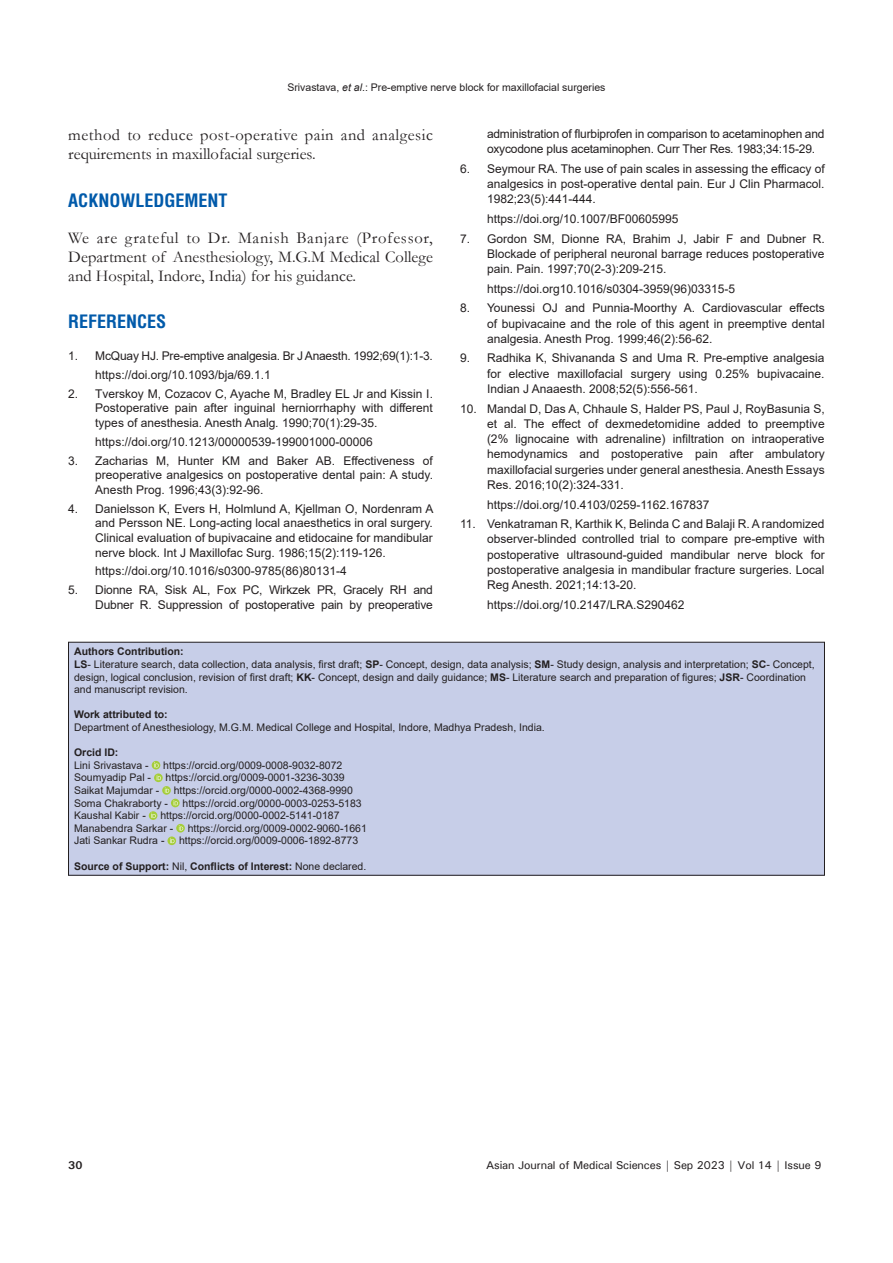
<style>
.page{position:relative;width:893px;height:1263px;background:#fff}
.page>*{position:absolute;margin:0;border:0;box-sizing:border-box;transform-origin:0 0}
.t1{font:700 condensed 18px "Helvetica";color:#015aaa}
.TX{font:16.5px/18.9px "Garamond";color:#231f20}
.REF{font:12px/15.3px "Arial";color:#231f20;text-align:justify}
.t2{font:500 11.25px "Univers";letter-spacing:-.01em;color:#231f20}
.t3{font:700 11.25px "Univers";color:#231f20}
.SRC{font:10.5px/12.6px "Arial";color:#231f20}
.SRC-2{font:700 10.5px "Arial";color:#231f20}
.s1{font-style:italic}
.s2{font-weight:700}
.s3{font-weight:400}
</style>
<div class="page">
<div style="left:68px;top:642px;width:756px;height:233px;background:#c7cee8"></div>
<svg style="left:152px;top:761px;width:8px;height:8px"></svg>
<svg style="left:154px;top:762px;width:5px;height:5px"></svg>
<svg style="left:154px;top:773px;width:9px;height:9px"></svg>
<svg style="left:157px;top:775px;width:4px;height:5px"></svg>
<svg style="left:162px;top:786px;width:9px;height:9px"></svg>
<svg style="left:165px;top:787px;width:4px;height:6px"></svg>
<svg style="left:171px;top:799px;width:9px;height:8px"></svg>
<svg style="left:174px;top:800px;width:4px;height:5px"></svg>
<svg style="left:149px;top:811px;width:8px;height:9px"></svg>
<svg style="left:151px;top:813px;width:5px;height:5px"></svg>
<svg style="left:176px;top:824px;width:9px;height:8px"></svg>
<svg style="left:179px;top:825px;width:4px;height:5px"></svg>
<svg style="left:167px;top:836px;width:9px;height:9px"></svg>
<svg style="left:170px;top:838px;width:4px;height:5px"></svg>
<div style="left:68px;top:642px;width:757px;height:233px;border:1px solid #231f20"></div>
<p class="SRC" style="left:287px;top:81px;width:320px">Srivastava, <span class="s1">et al</span>.: Pre-emptive nerve block for maxillofacial surgeries</p>
<p class="TX" style="left:68px;top:125px;width:366px">method to reduce post-operative pain and analgesic requirements in maxillofacial surgeries.</p>
<h1 class="t1" style="left:68px;top:188px;width:161px">ACKNOWLEDGEMENT</h1>
<p class="TX" style="left:68px;top:228px;width:366px;text-align:justify">We are grateful to Dr. Manish Banjare (Professor, Department of Anesthesiology, M.G.M Medical College and Hospital, Indore, India) for his guidance.</p>
<h1 class="t1" style="left:68px;top:310px;width:100px">REFERENCES</h1>
<p class="REF" style="left:68px;top:348px;width:366px">1. McQuay HJ. Pre-emptive analgesia. Br J Anaesth. 1992;69(1):1-3.</p>
<p class="REF" style="left:95px;top:367px;width:177px">https://doi.org/10.1093/bja/69.1.1</p>
<p class="REF" style="left:95px;top:386px;width:339px;line-height:14.5px;text-indent:-27px">2. Tverskoy M, Cozacov C, Ayache M, Bradley EL Jr and Kissin I.<br>Postoperative pain after inguinal herniorrhaphy with different types of anesthesia. Anesth Analg<span class="s1">.</span> 1990;70(1):29-35.</p>
<p class="REF" style="left:95px;top:434px;width:279px">https://doi.org/10.1213/00000539-199001000-00006</p>
<p class="REF" style="left:95px;top:453px;width:339px;line-height:14.5px;text-indent:-27px">3. Zacharias M, Hunter KM and Baker AB. Effectiveness of preoperative analgesics on postoperative dental pain: A study.<br>Anesth Prog. 1996;43(3):92-96.</p>
<p class="REF" style="left:95px;top:501px;width:340px;line-height:14.5px;text-indent:-27px">4. Danielsson K, Evers H, Holmlund A, Kjellman O, Nordenram A and Persson NE. Long-acting local anaesthetics in oral surgery.<br>Clinical evaluation of bupivacaine and etidocaine for mandibular nerve block. Int J Maxillofac Surg. 1986;15(2):119-126.</p>
<p class="REF" style="left:95px;top:563px;width:253px">https://doi.org/10.1016/s0300-9785(86)80131-4</p>
<p class="REF" style="left:68px;top:583px;width:366px;line-height:14.5px;text-align:right">5. Dionne RA, Sisk AL, Fox PC, Wirkzek PR, Gracely RH and<br>Dubner R. Suppression of postoperative pain by preoperative</p>
<p class="REF" style="left:487px;top:126px;width:339px">administration of flurbiprofen in comparison to acetaminophen and oxycodone plus acetaminophen. Curr Ther Res<span class="s1">.</span> 1983;34:15-29.</p>
<p class="REF" style="left:487px;top:161px;width:339px;text-indent:-27px">6. Seymour RA. The use of pain scales in assessing the efficacy of analgesics in post-operative dental pain. Eur J Clin Pharmacol.<br>1982;23(5):441-444.</p>
<p class="REF" style="left:487px;top:211px;width:193px">https://doi.org/10.1007/BF00605995</p>
<p class="REF" style="left:487px;top:231px;width:339px;text-indent:-27px">7. Gordon SM, Dionne RA, Brahim J, Jabir F and Dubner R.<br>Blockade of peripheral neuronal barrage reduces postoperative pain. Pain. 1997;70(2-3):209-215.</p>
<p class="REF" style="left:487px;top:281px;width:250px">https://doi.org10.1016/s0304-3959(96)03315-5</p>
<p class="REF" style="left:487px;top:300px;width:339px;text-indent:-27px">8. Younessi OJ and Punnia-Moorthy A. Cardiovascular effects of bupivacaine and the role of this agent in preemptive dental analgesia. Anesth Prog. 1999;46(2):56-62.</p>
<p class="REF" style="left:487px;top:350px;width:339px;text-indent:-27px">9. Radhika K, Shivananda S and Uma R. Pre-emptive analgesia for elective maxillofacial surgery using 0.25% bupivacaine.<br>Indian J Anaaesth. 2008;52(5):556-561.</p>
<p class="REF" style="left:487px;top:401px;width:339px;text-indent:-27px">10. Mandal D, Das A, Chhaule S, Halder PS, Paul J, RoyBasunia S, et al. The effect of dexmedetomidine added to preemptive (2% lignocaine with adrenaline) infiltration on intraoperative hemodynamics and postoperative pain after ambulatory maxillofacial surgeries under general anesthesia. Anesth Essays Res. 2016;10(2):324-331.</p>
<p class="REF" style="left:487px;top:497px;width:224px">https://doi.org/10.4103/0259-1162.167837</p>
<p class="REF" style="left:487px;top:516px;width:339px;text-indent:-27px">11. Venkatraman R, Karthik K, Belinda C and Balaji R. A randomized observer-blinded controlled trial to compare pre-emptive with postoperative ultrasound-guided mandibular nerve block for postoperative analgesia in mandibular fracture surgeries. Local Reg Anesth. 2021;14:13-20.</p>
<p class="REF" style="left:487px;top:597px;width:199px">https://doi.org/10.2147/LRA.S290462</p>
<p class="SRC-2" style="left:74px;top:644px;width:111px">Authors Contribution:</p>
<p class="SRC" style="left:74px;top:658px;width:742px"><span class="s2">LS</span>- Literature search, data collection, data analysis, first draft; <span class="s2">SP</span>- Concept, design, data analysis; <span class="s2">SM</span>- Study design, analysis and interpretation; <span class="s2">SC</span>- Concept, design, logical conclusion, revision of first draft; <span class="s2">KK</span>- Concept, design and daily guidance; <span class="s2">MS</span>- Literature search and preparation of figures; <span class="s2">JSR</span>- Coordination and manuscript revision.</p>
<p class="SRC-2" style="left:74px;top:707px;width:95px">Work attributed to:</p>
<p class="SRC" style="left:74px;top:721px;width:472px">Department of Anesthesiology, M.G.M. Medical College and Hospital, Indore, Madhya Pradesh, India.</p>
<p class="SRC-2" style="left:74px;top:745px;width:46px">Orcid ID:</p>
<p class="SRC" style="left:74px;top:759px;width:76px">Lini Srivastava -</p>
<p class="SRC" style="left:163px;top:759px;width:181px">https://orcid.org/0009-0008-9032-8072</p>
<p class="SRC" style="left:74px;top:771px;width:79px">Soumyadip Pal -</p>
<p class="SRC" style="left:166px;top:771px;width:181px">https://orcid.org/0009-0001-3236-3039</p>
<p class="SRC" style="left:74px;top:784px;width:87px">Saikat Majumdar -</p>
<p class="SRC" style="left:174px;top:784px;width:181px">https://orcid.org/0000-0002-4368-9990</p>
<p class="SRC" style="left:74px;top:797px;width:95px">Soma Chakraborty -</p>
<p class="SRC" style="left:183px;top:797px;width:181px">https://orcid.org/0000-0003-0253-5183</p>
<p class="SRC" style="left:74px;top:809px;width:73px">Kaushal Kabir -</p>
<p class="SRC" style="left:160px;top:809px;width:181px">https://orcid.org/0000-0002-5141-0187</p>
<p class="SRC" style="left:74px;top:822px;width:101px">Manabendra Sarkar -</p>
<p class="SRC" style="left:188px;top:822px;width:181px">https://orcid.org/0009-0002-9060-1661</p>
<p class="SRC" style="left:74px;top:834px;width:92px">Jati Sankar Rudra -</p>
<p class="SRC" style="left:179px;top:834px;width:181px">https://orcid.org/0009-0006-1892-8773</p>
<p class="SRC-2" style="left:74px;top:858px;width:294px">Source of Support: <span class="s3">Nil,</span> Conflicts of Interest: <span class="s3">None declared.</span></p>
<p class="t3" style="left:68px;top:1158px;width:16px">30</p>
<p class="t2" style="left:486px;top:1157px;width:337px">Asian Journal of Medical Sciences | Sep 2023 | Vol 14 | Issue 9</p>
</div>
